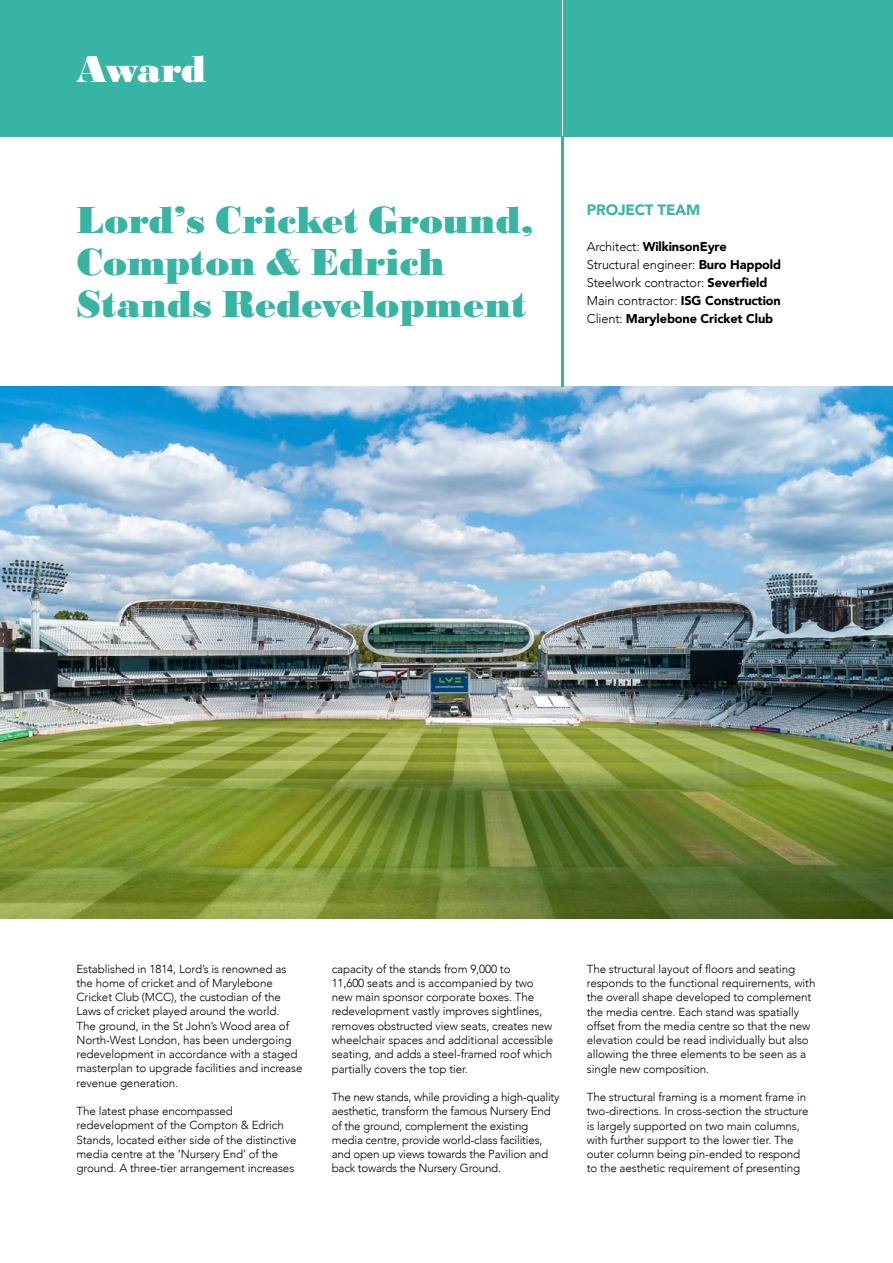
<style>
.page{position:relative;width:893px;height:1263px;background:#fff}
.page>*{position:absolute;margin:0;border:0;box-sizing:border-box;transform-origin:0 0}
.t1{font:700 expanded 39px/42px "Bodoni URW";color:#38b4a5}
.t2{font:700 expanded 39px "Bodoni URW";letter-spacing:-.015em;color:#fff}
.t3{font:900 15px "Avenir";letter-spacing:-.01em;color:#38b4a5}
.t4{font:300 12.75px/18px "Avenir";letter-spacing:-.01em;color:#000}
.t5{font:300 11.7px/14.2px "Avenir";letter-spacing:-.01em;color:#000}
.s1{font-weight:900}
</style>
<div class="page">
<div style="left:0;top:0;width:561px;height:136px;background:#38b4a5"></div>
<div style="left:563px;top:0;width:330px;height:136px;background:#38b4a5"></div>
<img style="left:0;top:387px;width:893px;height:531px">
<hr style="left:561px;top:136px;width:2px;height:251px;background:#38b4a5">
<h1 class="t2" style="left:77px;top:46px;width:131px">Award</h1>
<h1 class="t1" style="left:77px;top:200px;width:458px">Lord’s Cricket Ground,<br>Compton &amp; Edrich<br>Stands Redevelopment</h1>
<p class="t3" style="left:587px;top:197px;width:115px">PROJECT TEAM</p>
<p class="t4" style="left:587px;top:238px;width:196px">Architect: <span class="s1">WilkinsonEyre </span>Structural engineer: <span class="s1">Buro Happold </span>Steelwork contractor: <span class="s1">Severfield </span>Main contractor: <span class="s1">ISG Construction </span>Client: <span class="s1">Marylebone Cricket Club</span></p>
<p class="t5" style="left:77px;top:961px;width:227px">Established in 1814, Lord’s is renowned as the home of cricket and of Marylebone Cricket Club (MCC), the custodian of the Laws of cricket played around the world.<br>The ground, in the St John’s Wood area of North-West London, has been undergoing redevelopment in accordance with a staged masterplan to upgrade facilities and increase revenue generation.</p>
<p class="t5" style="left:77px;top:1104px;width:222px">The latest phase encompassed redevelopment of the Compton &amp; Edrich Stands, located either side of the distinctive media centre at the ‘Nursery End’ of the ground. A three-tier arrangement increases</p>
<p class="t5" style="left:332px;top:961px;width:223px">capacity of the stands from 9,000 to<br>11,600 seats and is accompanied by two new main sponsor corporate boxes. The redevelopment vastly improves sightlines, removes obstructed view seats, creates new wheelchair spaces and additional accessible seating, and adds a steel-framed roof which partially covers the top tier.</p>
<p class="t5" style="left:332px;top:1090px;width:229px">The new stands, while providing a high-quality aesthetic, transform the famous Nursery End of the ground, complement the existing media centre, provide world-class facilities, and open up views towards the Pavilion and back towards the Nursery Ground.</p>
<p class="t5" style="left:587px;top:962px;width:230px">The structural layout of floors and seating responds to the functional requirements, with the overall shape developed to complement the media centre. Each stand was spatially offset from the media centre so that the new elevation could be read individually but also allowing the three elements to be seen as a single new composition.</p>
<p class="t5" style="left:587px;top:1090px;width:223px">The structural framing is a moment frame in two-directions. In cross-section the structure is largely supported on two main columns, with further support to the lower tier. The outer column being pin-ended to respond to the aesthetic requirement of presenting</p>
</div>
